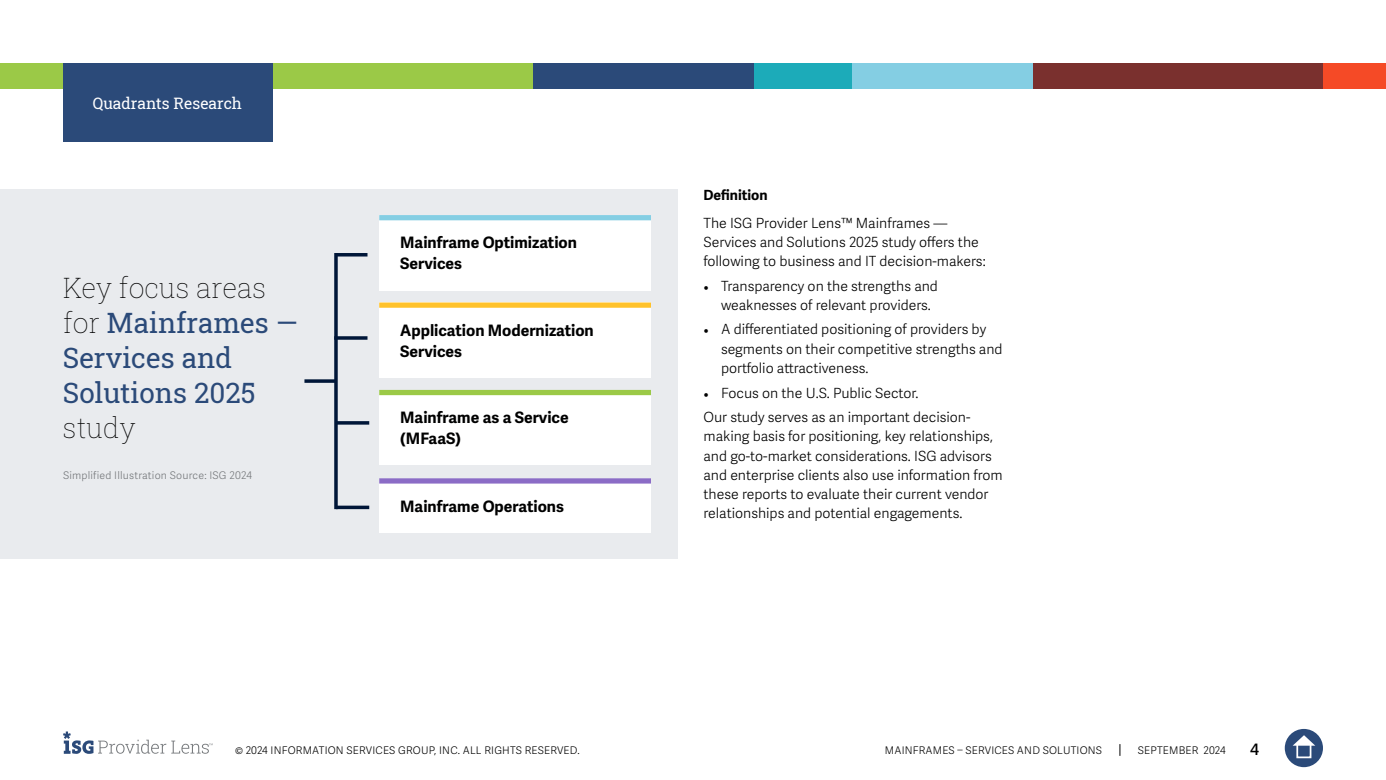
<style>
.page{position:relative;width:1386px;height:780px;background:#fff}
.page>*{position:absolute;margin:0;border:0;box-sizing:border-box;transform-origin:0 0}
.t1{font:28px/35px "Roboto Slab ISG P Regular";color:#2b4a79}
.t2{font:28px "Roboto Slab ISG P Thin";color:#000}
.t3{font:700 15.75px/21px "Adelle Sans";color:#000101}
.t4{font:15.75px "Roboto Slab ISG P Regular";color:#fff}
.t5{font:600 15.75px "Adelle Sans";color:#000}
.t6{font:300 14px/19.2px "Adelle Sans";color:#000}
.t7{font:700 14px "Adelle Sans";color:#000}
.t8{font:300 10.5px "Adelle Sans";letter-spacing:.02em;color:#000}
.t9{font:300 10.5px "Adelle Sans";letter-spacing:.02em;color:#75787b}
.s1{font-family:"Roboto Slab ISG P Thin";color:#000}
.s2{font-family:"Minion Pro";font-weight:400}
</style>
<div class="page">
<svg style="left:1119px;top:744px;width:1px;height:12px"></svg>
<div style="left:1285px;top:729px;width:38px;height:38px;background:#2b4a79;border-radius:50%"></div>
<svg style="left:1293px;top:735px;width:22px;height:10px"></svg>
<div style="left:1296px;top:743px;width:15px;height:15px;border:2px solid #fff"></div>
<svg style="left:63px;top:731px;width:150px;height:23px"></svg>
<div style="left:0;top:63px;width:533px;height:25px;background:#9bc947"></div>
<div style="left:533px;top:63px;width:223px;height:25px;background:#2b4a79"></div>
<div style="left:850px;top:63px;width:184px;height:25px;background:#84cee3"></div>
<div style="left:1323px;top:63px;width:63px;height:25px;background:#f54a26"></div>
<div style="left:1033px;top:63px;width:290px;height:25px;background:#7a302e"></div>
<div style="left:754px;top:63px;width:98px;height:25px;background:#1cabb9"></div>
<div style="left:63px;top:63px;width:210px;height:79px;background:#2b4a79"></div>
<div style="left:0;top:189px;width:677px;height:370px;background:#e9ebee"></div>
<div style="left:379px;top:478px;width:272px;height:54px;background:#fff"></div>
<div style="left:379px;top:478px;width:272px;height:5px;background:#8b6cc6"></div>
<div style="left:379px;top:390px;width:272px;height:75px;background:#fff"></div>
<div style="left:379px;top:390px;width:272px;height:5px;background:#9bc947"></div>
<div style="left:379px;top:303px;width:272px;height:75px;background:#fff"></div>
<div style="left:379px;top:302px;width:272px;height:6px;background:#ffc22b"></div>
<div style="left:379px;top:215px;width:272px;height:75px;background:#fff"></div>
<div style="left:379px;top:215px;width:272px;height:5px;background:#84cee3"></div>
<hr style="left:336px;top:253px;width:32px;height:3px;background:#001638">
<svg style="left:304px;top:379px;width:30px;height:4px"></svg>
<svg style="left:334px;top:253px;width:4px;height:256px"></svg>
<svg style="left:334px;top:336px;width:34px;height:4px"></svg>
<hr style="left:336px;top:421px;width:33px;height:3px;background:#001638">
<svg style="left:336px;top:505px;width:33px;height:4px"></svg>
<p class="t4" style="left:93px;top:92px;width:151px">Quadrants Research</p>
<h1 class="t2" style="left:63px;top:269px;width:205px">Key focus areas</h1>
<h1 class="t1" style="left:63px;top:305px;width:236px"><span class="s1">for</span> Mainframes —<br>Services and<br>Solutions 2025</h1>
<h1 class="t2" style="left:63px;top:409px;width:74px">study</h1>
<p class="t9" style="left:63px;top:469px;width:190px">Simplified Illustration Source: ISG 2024</p>
<p class="t7" style="left:704px;top:186px;width:66px">Definition</p>
<p class="t6" style="left:704px;top:213px;width:284px">The ISG Provider Lens™ Mainframes —<br>Services and Solutions 2025 study offers the following to business and IT decision-makers:</p>
<p class="t6" style="left:721px;top:276px;width:218px;text-indent:-18px"><span class="s2">•</span> Transparency on the strengths and weaknesses of relevant providers.</p>
<p class="t6" style="left:721px;top:320px;width:283px;text-indent:-18px"><span class="s2">•</span> A differentiated positioning of providers by segments on their competitive strengths and portfolio attractiveness.</p>
<p class="t6" style="left:704px;top:381px;width:269px;line-height:24.5px"><span class="s2">•</span> Focus on the U.S. Public Sector.<br>Our study serves as an important decision-</p>
<p class="t6" style="left:704px;top:427px;width:301px">making basis for positioning, key relationships, and go-to-market considerations. ISG advisors and enterprise clients also use information from these reports to evaluate their current vendor</p>
<p class="t3" style="left:400px;top:232px;width:178px">Mainframe Optimization<br>Services</p>
<p class="t3" style="left:400px;top:320px;width:195px">Application Modernization<br>Services</p>
<p class="t3" style="left:400px;top:407px;width:170px">Mainframe as a Service (MFaaS)</p>
<p class="t3" style="left:400px;top:496px;width:165px">Mainframe Operations</p>
<p class="t6" style="left:704px;top:504px;width:260px">relationships and potential engagements.</p>
<p class="t8" style="left:235px;top:744px;width:346px">© 2024 INFORMATION SERVICES GROUP, INC. ALL RIGHTS RESERVED.</p>
<p class="t8" style="left:885px;top:744px;width:219px">MAINFRAMES – SERVICES AND SOLUTIONS</p>
<p class="t8" style="left:1138px;top:744px;width:89px">SEPTEMBER 2024</p>
<p class="t5" style="left:1250px;top:740px;width:10px">4</p>
</div>
